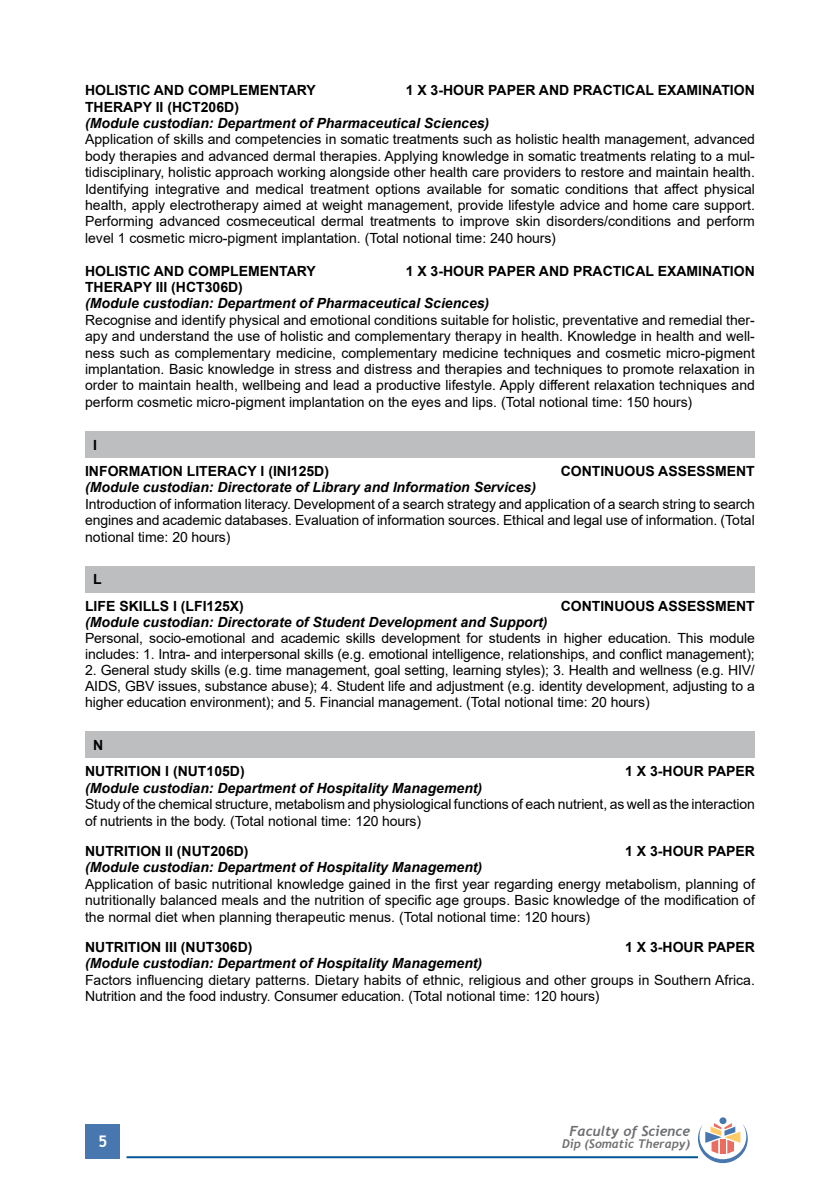
<style>
.page{position:relative;width:840px;height:1191px;background:#fff}
.page>*{position:absolute;margin:0;border:0;box-sizing:border-box;transform-origin:0 0}
.t1{font:700 16px "Trebuchet MS";color:#fff}
.t2{font:14px/16.4px "Arial";letter-spacing:-.01em;color:#000;text-align:justify}
.t3{font:italic 700 14px "Arial";color:#000}
.t4{font:700 14px/26.4px "Arial";color:#000}
.t5{font:italic 700 14px "Trebuchet";color:#6d6e71}
.t6{font:italic 700 12px "Trebuchet";color:#6d6e71}
</style>
<div class="page">
<div style="left:86px;top:1124px;width:34px;height:34px;background:#4777ae"></div>
<hr style="left:126px;top:1156px;width:571px;height:2px;background:#005596">
<div style="left:719px;top:1117px;width:7px;height:7px;background:#4777ae;border-radius:50%"></div>
<svg style="left:697px;top:1123px;width:50px;height:40px"></svg>
<div style="left:85px;top:431px;width:669px;height:26px;background:#bcbec0"></div>
<div style="left:85px;top:566px;width:669px;height:26px;background:#bcbec0"></div>
<div style="left:85px;top:732px;width:669px;height:26px;background:#bcbec0"></div>
<p class="t4" style="left:85px;top:77px;width:232px">HOLISTIC AND COMPLEMENTARY</p>
<p class="t4" style="left:405px;top:77px;width:350px">1 X 3-HOUR PAPER AND PRACTICAL EXAMINATION</p>
<p class="t4" style="left:85px;top:94px;width:155px">THERAPY II (HCT206D)</p>
<p class="t3" style="left:85px;top:114px;width:405px">(Module custodian: Department of Pharmaceutical Sciences)</p>
<p class="t2" style="left:85px;top:131px;width:671px">Application of skills and competencies in somatic treatments such as holistic health management, advanced body therapies and advanced dermal therapies. Applying knowledge in somatic treatments relating to a mul&shy;tidisciplinary, holistic approach working alongside other health care providers to restore and maintain health.<br>Identifying integrative and medical treatment options available for somatic conditions that affect physical health, apply electrotherapy aimed at weight management, provide lifestyle advice and home care support.<br>Performing advanced cosmeceutical dermal treatments to improve skin disorders/conditions and perform level 1 cosmetic micro-pigment implantation. (Total notional time: 240 hours)</p>
<p class="t4" style="left:85px;top:258px;width:232px">HOLISTIC AND COMPLEMENTARY</p>
<p class="t4" style="left:405px;top:258px;width:350px">1 X 3-HOUR PAPER AND PRACTICAL EXAMINATION</p>
<p class="t4" style="left:85px;top:274px;width:159px">THERAPY III (HCT306D)</p>
<p class="t3" style="left:85px;top:294px;width:405px">(Module custodian: Department of Pharmaceutical Sciences)</p>
<p class="t2" style="left:85px;top:312px;width:671px">Recognise and identify physical and emotional conditions suitable for holistic, preventative and remedial ther&shy;apy and understand the use of holistic and complementary therapy in health. Knowledge in health and well&shy;ness such as complementary medicine, complementary medicine techniques and cosmetic micro-pigment implantation. Basic knowledge in stress and distress and therapies and techniques to promote relaxation in order to maintain health, wellbeing and lead a productive lifestyle. Apply different relaxation techniques and perform cosmetic micro-pigment implantation on the eyes and lips. (Total notional time: 150 hours)</p>
<p class="t4" style="left:85px;top:431px;width:245px;text-indent:8px">I<br>INFORMATION LITERACY I (INI125D)</p>
<p class="t4" style="left:560px;top:458px;width:195px">CONTINUOUS ASSESSMENT</p>
<p class="t3" style="left:85px;top:478px;width:452px">(Module custodian: Directorate of Library and Information Services)</p>
<p class="t2" style="left:85px;top:495px;width:671px">Introduction of information literacy. Development of a search strategy and application of a search string to search engines and academic databases. Evaluation of information sources. Ethical and legal use of information. (Total notional time: 20 hours)</p>
<p class="t4" style="left:85px;top:566px;width:160px;text-indent:8px">L<br>LIFE SKILLS I (LFI125X)</p>
<p class="t4" style="left:560px;top:592px;width:195px">CONTINUOUS ASSESSMENT</p>
<p class="t3" style="left:85px;top:613px;width:464px">(Module custodian: Directorate of Student Development and Support)</p>
<p class="t2" style="left:85px;top:630px;width:670px">Personal, socio-emotional and academic skills development for students in higher education. This module includes: 1. Intra- and interpersonal skills (e.g. emotional intelligence, relationships, and conflict management);</p>
<p class="t2" style="left:85px;top:662px;width:671px">2. General study skills (e.g. time management, goal setting, learning styles); 3. Health and wellness (e.g. HIV/ AIDS, GBV issues, substance abuse); 4. Student life and adjustment (e.g. identity development, adjusting to a higher education environment); and 5. Financial management. (Total notional time: 20 hours)</p>
<p class="t4" style="left:85px;top:732px;width:161px;text-indent:8px">N<br>NUTRITION I (NUT105D)</p>
<p class="t4" style="left:624px;top:758px;width:131px">1 X 3-HOUR PAPER</p>
<p class="t3" style="left:85px;top:778px;width:398px">(Module custodian: Department of Hospitality Management)</p>
<p class="t2" style="left:85px;top:796px;width:671px">Study of the chemical structure, metabolism and physiological functions of each nutrient, as well as the interaction of nutrients in the body. (Total notional time: 120 hours)</p>
<p class="t4" style="left:85px;top:838px;width:165px">NUTRITION II (NUT206D)</p>
<p class="t4" style="left:624px;top:838px;width:131px">1 X 3-HOUR PAPER</p>
<p class="t3" style="left:85px;top:858px;width:398px">(Module custodian: Department of Hospitality Management)</p>
<p class="t2" style="left:85px;top:875px;width:671px">Application of basic nutritional knowledge gained in the first year regarding energy metabolism, planning of nutritionally balanced meals and the nutrition of specific age groups. Basic knowledge of the modification of the normal diet when planning therapeutic menus. (Total notional time: 120 hours)</p>
<p class="t4" style="left:85px;top:934px;width:169px">NUTRITION III (NUT306D)</p>
<p class="t4" style="left:624px;top:934px;width:131px">1 X 3-HOUR PAPER</p>
<p class="t3" style="left:85px;top:954px;width:398px">(Module custodian: Department of Hospitality Management)</p>
<p class="t2" style="left:85px;top:971px;width:671px">Factors influencing dietary patterns. Dietary habits of ethnic, religious and other groups in Southern Africa.<br>Nutrition and the food industry. Consumer education. (Total notional time: 120 hours)</p>
<p class="t1" style="left:98px;top:1131px;width:11px">5</p>
<p class="t5" style="left:569px;top:1121px;width:122px">Faculty of Science</p>
<p class="t6" style="left:562px;top:1135px;width:129px">Dip (Somatic Therapy)</p>
</div>
